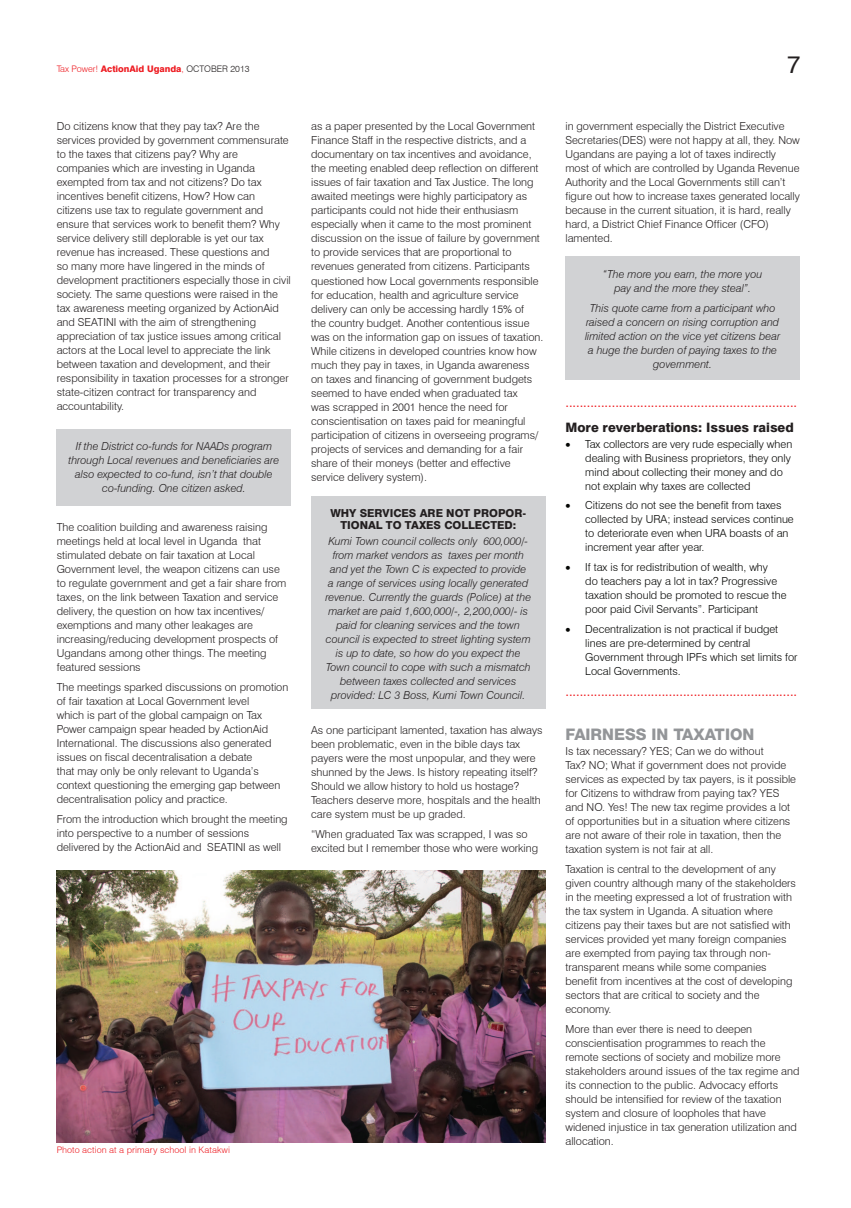
<style>
.page{position:relative;width:851px;height:1208px;background:#fff}
.page>*{position:absolute;margin:0;border:0;box-sizing:border-box;transform-origin:0 0}
.t1{font:24px "Helvetica";color:#231f20}
.t2{font:800 16px "Helvetica Neue";color:#939598}
.t3{font:13px "Swiss 721 BT";color:#ee1f23}
.t4{font:800 13px "Swiss 721 BT";color:#231f20}
.t5{font:300 11px/14px "Swiss 721 BT";color:#231f20}
.t6{font:italic 300 11px/14px "Swiss 721 BT";color:#231f20;text-align:center}
.t7{font:300 11px/14px "Swiss 721 BT";color:#040503}
.t8{font:800 11px/12px "Swiss 721 BT";color:#231f20;text-align:center}
.t9{font:800 9px "Swiss 721 BT";color:#ee1d23}
.t10{font:300 9px "Helvetica";color:#ee1d23}
.s1{font-weight:300}
.s2{font-weight:300;color:#231f20}
</style>
<div class="page">
<div style="left:565px;top:256px;width:234px;height:123px;background:#d1d2d4"></div>
<div style="left:311px;top:496px;width:234px;height:213px;background:#d1d2d4"></div>
<div style="left:57px;top:429px;width:234px;height:76px;background:#d1d2d4"></div>
<img style="left:57px;top:870px;width:488px;height:272px">
<p class="t9" style="left:57px;top:64px;width:194px"><span class="s1">Tax Power!</span> ActionAid Uganda<span class="s1">,</span> <span class="s2">OCTOBER 2013</span></p>
<h1 class="t1" style="left:786px;top:50px;width:15px">7</h1>
<p class="t5" style="left:57px;top:119px;width:235px">Do citizens know that they pay tax? Are the services provided by government commensurate to the taxes that citizens pay? Why are companies which are investing in Uganda exempted from tax and not citizens? Do tax incentives benefit citizens, How? How can citizens use tax to regulate government and ensure that services work to benefit them? Why service delivery still deplorable is yet our tax revenue has increased. These questions and<br>so many more have lingered in the minds of development practitioners especially those in civil society. The same questions were raised in the tax awareness meeting organized by ActionAid and SEATINI with the aim of strengthening appreciation of tax justice issues among critical actors at the Local level to appreciate the link between taxation and development, and their responsibility in taxation processes for a stronger state-citizen contract for transparency and accountability.</p>
<p class="t6" style="left:68px;top:439px;width:212px">If the District co-funds for NAADs program through Local revenues and beneficiaries are also expected to co-fund, isn’t that double co-funding. One citizen asked.</p>
<p class="t5" style="left:57px;top:520px;width:231px">The coalition building and awareness raising meetings held at local level in Uganda that stimulated debate on fair taxation at Local Government level, the weapon citizens can use to regulate government and get a fair share from taxes, on the link between Taxation and service delivery, the question on how tax incentives/ exemptions and many other leakages are increasing/reducing development prospects of Ugandans among other things. The meeting featured sessions</p>
<p class="t5" style="left:57px;top:680px;width:233px">The meetings sparked discussions on promotion of fair taxation at Local Government level<br>which is part of the global campaign on Tax Power campaign spear headed by ActionAid International. The discussions also generated issues on fiscal decentralisation a debate<br>that may only be only relevant to Uganda’s context questioning the emerging gap between decentralisation policy and practice.</p>
<p class="t5" style="left:57px;top:811px;width:232px">From the introduction which brought the meeting into perspective to a number of sessions delivered by the ActionAid and SEATINI as well</p>
<p class="t5" style="left:311px;top:119px;width:234px">as a paper presented by the Local Government Finance Staff in the respective districts, and a documentary on tax incentives and avoidance, the meeting enabled deep reflection on different issues of fair taxation and Tax Justice. The long awaited meetings were highly participatory as participants could not hide their enthusiasm especially when it came to the most prominent discussion on the issue of failure by government to provide services that are proportional to revenues generated from citizens. Participants questioned how Local governments responsible for education, health and agriculture service delivery can only be accessing hardly 15% of<br>the country budget. Another contentious issue was on the information gap on issues of taxation.<br>While citizens in developed countries know how much they pay in taxes, in Uganda awareness on taxes and financing of government budgets seemed to have ended when graduated tax<br>was scrapped in 2001 hence the need for conscientisation on taxes paid for meaningful participation of citizens in overseeing programs/ projects of services and demanding for a fair share of their moneys (better and effective service delivery system).</p>
<p class="t8" style="left:330px;top:507px;width:197px">WHY SERVICES ARE NOT PROPOR-<br>TIONAL TO TAXES COLLECTED:</p>
<p class="t6" style="left:325px;top:533px;width:207px">Kumi Town council collects only 600,000/- from market vendors as taxes per month and yet the Town C is expected to provide<br>a range of services using locally generated revenue. Currently the guards (Police) at the market are paid 1,600,000/-, 2,200,000/- is paid for cleaning services and the town council is expected to street lighting system is up to date, so how do you expect the Town council to cope with such a mismatch between taxes collected and services provided: LC 3 Boss, Kumi Town Council.</p>
<p class="t5" style="left:311px;top:723px;width:233px">As one participant lamented, taxation has always been problematic, even in the bible days tax payers were the most unpopular, and they were shunned by the Jews. Is history repeating itself?<br>Should we allow history to hold us hostage?<br>Teachers deserve more, hospitals and the health care system must be up graded.</p>
<p class="t5" style="left:311px;top:827px;width:228px">“When graduated Tax was scrapped, I was so excited but I remember those who were working</p>
<p class="t10" style="left:57px;top:1144px;width:175px">Photo action at a primary school in Katakwi</p>
<p class="t5" style="left:565px;top:119px;width:236px">in government especially the District Executive Secretaries(DES) were not happy at all, they. Now Ugandans are paying a lot of taxes indirectly most of which are controlled by Uganda Revenue Authority and the Local Governments still can’t figure out how to increase taxes generated locally because in the current situation, it is hard, really hard, a District Chief Finance Officer (CFO) lamented.</p>
<p class="t6" style="left:603px;top:267px;width:161px">“The more you earn, the more you pay and the more they steal”.</p>
<p class="t6" style="left:585px;top:301px;width:197px">This quote came from a participant who raised a concern on rising corruption and limited action on the vice yet citizens bear a huge the burden of paying taxes to the government.</p>
<p class="t3" style="left:565px;top:394px;width:233px">.................................................................</p>
<p class="t4" style="left:565px;top:420px;width:230px">More reverberations: Issues raised</p>
<p class="t7" style="left:585px;top:436px;width:208px;text-indent:-20px">• Tax collectors are very rude especially when dealing with Business proprietors, they only mind about collecting their money and do not explain why taxes are collected</p>
<p class="t7" style="left:585px;top:498px;width:210px;text-indent:-20px">• Citizens do not see the benefit from taxes collected by URA; instead services continue to deteriorate even when URA boasts of an increment year after year.</p>
<p class="t7" style="left:585px;top:560px;width:203px;text-indent:-20px">• If tax is for redistribution of wealth, why<br>do teachers pay a lot in tax? Progressive taxation should be promoted to rescue the poor paid Civil Servants”. Participant</p>
<p class="t7" style="left:585px;top:621px;width:214px;text-indent:-20px">• Decentralization is not practical if budget lines are pre-determined by central Government through IPFs which set limits for Local Governments.</p>
<p class="t3" style="left:565px;top:683px;width:233px">.................................................................</p>
<h2 class="t2" style="left:565px;top:724px;width:190px">FAIRNESS IN TAXATION</h2>
<p class="t5" style="left:565px;top:744px;width:232px">Is tax necessary? YES; Can we do without<br>Tax? NO; What if government does not provide services as expected by tax payers, is it possible for Citizens to withdraw from paying tax? YES and NO. Yes! The new tax regime provides a lot of opportunities but in a situation where citizens are not aware of their role in taxation, then the taxation system is not fair at all.</p>
<p class="t5" style="left:565px;top:862px;width:232px">Taxation is central to the development of any given country although many of the stakeholders in the meeting expressed a lot of frustration with the tax system in Uganda. A situation where citizens pay their taxes but are not satisfied with services provided yet many foreign companies are exempted from paying tax through non&shy;transparent means while some companies benefit from incentives at the cost of developing sectors that are critical to society and the economy.</p>
<p class="t5" style="left:565px;top:1021px;width:235px">More than ever there is need to deepen conscientisation programmes to reach the remote sections of society and mobilize more stakeholders around issues of the tax regime and its connection to the public. Advocacy efforts should be intensified for review of the taxation system and closure of loopholes that have widened injustice in tax generation utilization and allocation.</p>
</div>
